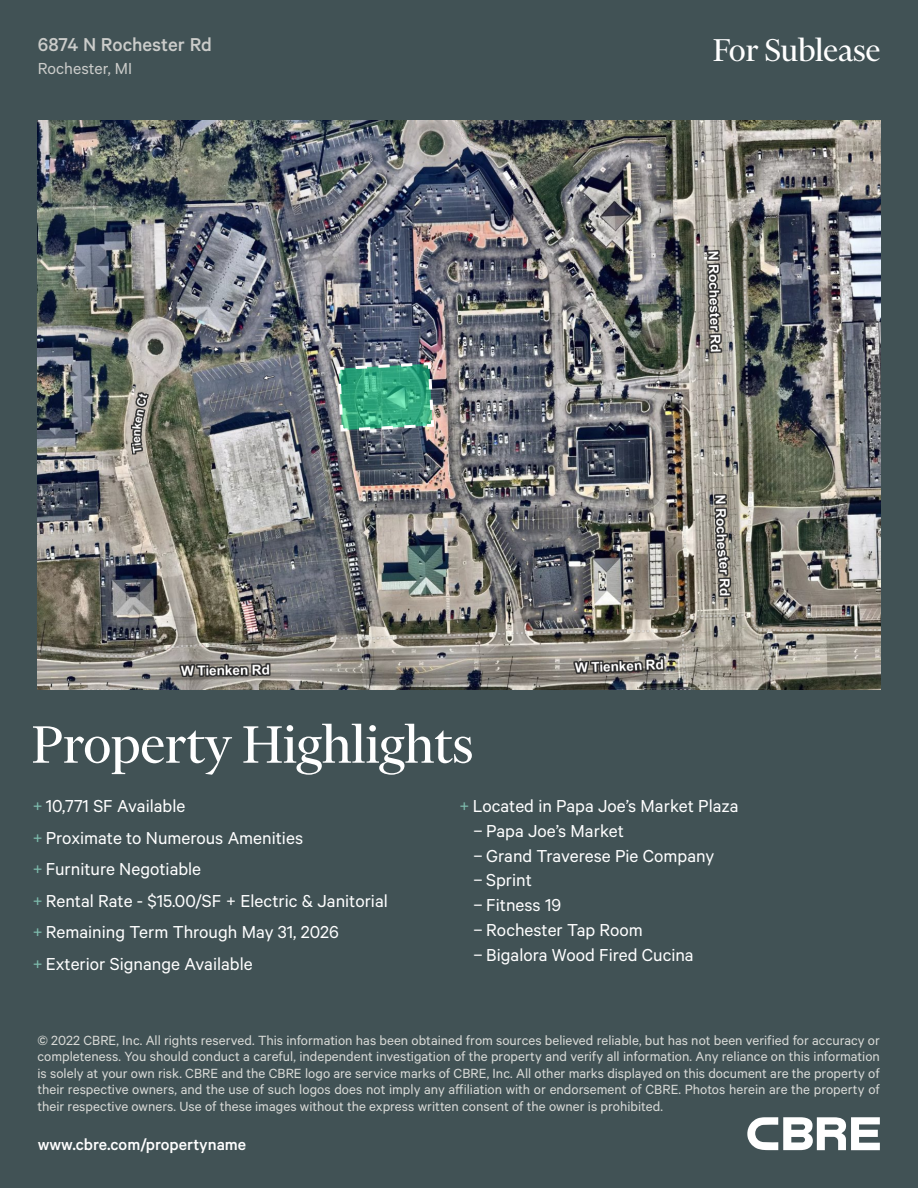
<style>
.page{position:relative;width:918px;height:1188px;background:#415255}
.page>*{position:absolute;margin:0;border:0;box-sizing:border-box;transform-origin:0 0}
.Heading_Small{font:60px "Financier Display";color:#fff}
.t1{font:36px "Financier Display";color:#fff}
.t2{font:500 21px "Calibre";color:#cbccca}
.t3{font:19.5px "Calibre";color:#fff}
.t4{font:500 18px "Calibre";color:#fff}
.t5{font:18px "Calibre";color:#cbccca}
.t6{font:15px/16.5px "Calibre";color:#d9dad7;text-align:justify}
.s1{color:#7ebcad}
</style>
<div class="page">
<svg style="left:747px;top:1117px;width:133px;height:33px"></svg>
<img style="left:38px;top:121px;width:842px;height:568px">
<img style="left:336px;top:361px;width:100px;height:72px">
<p class="t2" style="left:38px;top:33px;width:176px">6874 N Rochester Rd</p>
<p class="t5" style="left:38px;top:58px;width:96px">Rochester, MI</p>
<p class="t1" style="left:713px;top:32px;width:169px">For Sublease</p>
<p class="Heading_Small" style="left:32px;top:713px;width:443px">Property Highlights</p>
<p class="t3" style="left:32px;top:795px;width:155px"><span class="s1">+</span> 10,771 SF Available</p>
<p class="t3" style="left:32px;top:826px;width:272px"><span class="s1">+</span> Proximate to Numerous Amenities</p>
<p class="t3" style="left:32px;top:858px;width:170px"><span class="s1">+</span> Furniture Negotiable</p>
<p class="t3" style="left:32px;top:889px;width:357px"><span class="s1">+</span> Rental Rate - $15.00/SF + Electric &amp; Janitorial</p>
<p class="t3" style="left:32px;top:921px;width:308px"><span class="s1">+</span> Remaining Term Through May 31, 2026</p>
<p class="t3" style="left:32px;top:952px;width:222px"><span class="s1">+</span> Exterior Signange Available</p>
<p class="t3" style="left:459px;top:795px;width:281px"><span class="s1">+</span> Located in Papa Joe’s Market Plaza</p>
<p class="t3" style="left:473px;top:819px;width:153px">− Papa Joe’s Market</p>
<p class="t3" style="left:473px;top:844px;width:243px">−Grand Traverese Pie Company</p>
<p class="t3" style="left:473px;top:869px;width:61px">− Sprint</p>
<p class="t3" style="left:473px;top:894px;width:90px">− Fitness 19</p>
<p class="t3" style="left:473px;top:918px;width:172px">− Rochester Tap Room</p>
<p class="t3" style="left:473px;top:943px;width:222px">− Bigalora Wood Fired Cucina</p>
<p class="t6" style="left:37px;top:1031px;width:844px">© 2022 CBRE, Inc. All rights reserved. This information has been obtained from sources believed reliable, but has not been verified for accuracy or completeness. You should conduct a careful, independent investigation of the property and verify all information. Any reliance on this information is solely at your own risk. CBRE and the CBRE logo are service marks of CBRE, Inc. All other marks displayed on this document are the property of their respective owners, and the use of such logos does not imply any affiliation with or endorsement of CBRE. Photos herein are the property of their respective owners. Use of these images without the express written consent of the owner is prohibited.</p>
<p class="t4" style="left:38px;top:1134px;width:210px">www.cbre.com/propertyname</p>
</div>
